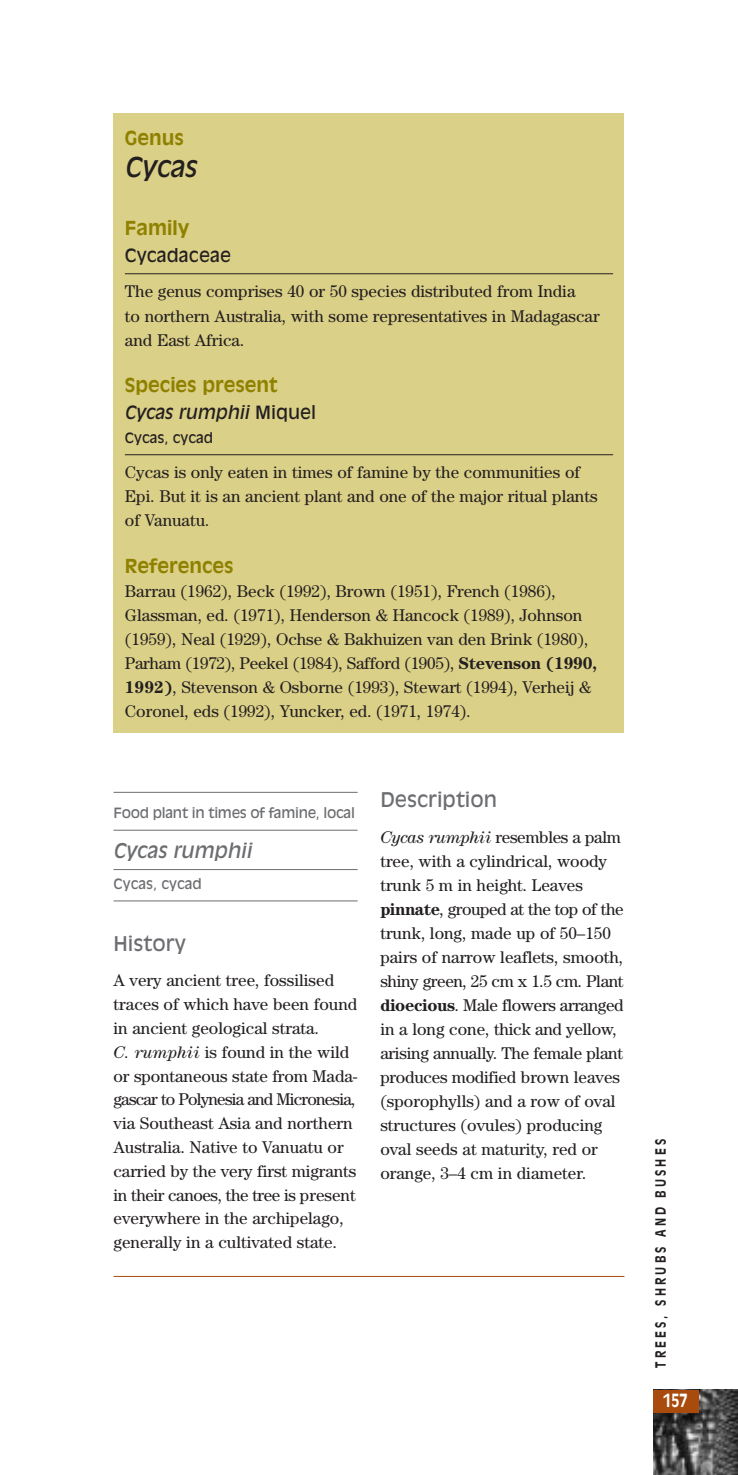
<style>
.page{position:relative;width:738px;height:1475px;background:#fff}
.page>*{position:absolute;margin:0;border:0;box-sizing:border-box;transform-origin:0 0}
.t1{font:italic 27px "Antique Olive";color:#231f20}
.t2{font:20px "Antique Olive";color:#6c6d70}
.t3{font:italic 20px "Antique Olive";color:#6c6d70}
.t4{font:700 19px "Antique Olive";color:#8f8100}
.t5{font:italic 18px "Antique Olive";color:#231f20}
.t6{font:18px "Antique Olive";color:#231f20}
.t7{font:700 18px "Antique Olive";color:#fff;scale:.8 1}
.t8{font:17px/24px "Century";color:#231f20}
.t9{font:14px "Antique Olive";letter-spacing:-.02em;color:#6c6d70}
.t10{font:700 14px "Antique Olive";letter-spacing:.28em;color:#231f20;scale:.8 1}
.t11{font:14px "Antique Olive";color:#6c6d70}
.t12{font:14px "Antique Olive";color:#231f20}
.s1{font-style:normal}
.s2{font-weight:700}
.s3{font-style:italic}
</style>
<div class="page">
<hr style="left:113px;top:791px;width:244px;height:1px;background:#6c6d70">
<hr style="left:113px;top:829px;width:244px;height:1px;background:#6c6d70">
<hr style="left:113px;top:868px;width:244px;height:1px;background:#6c6d70">
<hr style="left:113px;top:900px;width:244px;height:1px;background:#6c6d70">
<img style="left:653px;top:1389px;width:84px;height:85px">
<hr style="left:113px;top:1275px;width:511px;height:1px;background:#a84b0d">
<div style="left:113px;top:113px;width:511px;height:620px;background:#dbd087"></div>
<hr style="left:125px;top:273px;width:487px;height:1px;background:#231f20">
<hr style="left:125px;top:454px;width:487px;height:1px;background:#231f20">
<div style="left:652px;top:1389px;width:45px;height:23px;background:#a84b0d"></div>
<p class="t4" style="left:125px;top:130px;width:61px">Genus</p>
<h1 class="t1" style="left:125px;top:156px;width:74px">Cycas</h1>
<p class="t4" style="left:125px;top:220px;width:66px">Family</p>
<p class="t6" style="left:125px;top:248px;width:108px">Cycadaceae</p>
<p class="t8" style="left:125px;top:281px;width:476px">The genus comprises 40 or 50 species distributed from India<br>to northern Australia, with some representatives in Madagascar and East Africa.</p>
<p class="t4" style="left:125px;top:377px;width:154px">Species present</p>
<p class="t5" style="left:125px;top:405px;width:193px">Cycas rumphii <span class="s1">Miquel</span></p>
<p class="t12" style="left:125px;top:432px;width:90px">Cycas, cycad</p>
<p class="t8" style="left:125px;top:462px;width:474px">Cycas is only eaten in times of famine by the communities of<br>Epi. But it is an ancient plant and one of the major ritual plants of Vanuatu.</p>
<p class="t4" style="left:125px;top:558px;width:110px">References</p>
<p class="t8" style="left:125px;top:581px;width:473px">Barrau (1962), Beck (1992), Brown (1951), French (1986), Glassman, ed. (1971), Henderson &amp; Hancock (1989), Johnson (1959), Neal (1929), Ochse &amp; Bakhuizen van den Brink (1980), Parham (1972), Peekel (1984), Safford (1905), <span class="s2">Stevenson (1990, 1992)</span>, Stevenson &amp; Osborne (1993), Stewart (1994), Verheij &amp; Coronel, eds (1992), Yuncker, ed. (1971, 1974).</p>
<p class="t9" style="left:113px;top:807px;width:243px">Food plant in times of famine, local</p>
<p class="t3" style="left:113px;top:842px;width:140px">Cycas rumphii</p>
<p class="t11" style="left:113px;top:878px;width:90px">Cycas, cycad</p>
<p class="t2" style="left:113px;top:935px;width:74px">History</p>
<p class="t8" style="left:113px;top:969px;width:245px">A very ancient tree, fossilised traces of which have been found in ancient geological strata.<br><span class="s3">C. rumphii</span> is found in the wild or spontaneous state from Mada&shy;gascar to Polynesia and Micronesia, via Southeast Asia and northern<br>Australia. Native to Vanuatu or carried by the very first migrants in their canoes, the tree is present everywhere in the archipelago, generally in a cultivated state.</p>
<p class="t2" style="left:380px;top:791px;width:118px">Description</p>
<p class="t8" style="left:380px;top:826px;width:245px"><span class="s3">Cycas rumphii</span> resembles a palm tree, with a cylindrical, woody trunk 5 m in height. Leaves <span class="s2">pinnate</span>, grouped at the top of the trunk, long, made up of 50–150 pairs of narrow leaflets, smooth, shiny green, 25 cm x 1.5 cm. Plant <span class="s2">dioecious</span>. Male flowers arranged in a long cone, thick and yellow, arising annually. The female plant produces modified brown leaves (sporophylls) and a row of oval structures (ovules) producing oval seeds at maturity, red or orange, 3–4 cm in diameter.</p>
<p class="t10" style="left:654px;top:1367px;width:287px;rotate:-90deg">TREES, SHRUBS AND BUSHES</p>
<p class="t7" style="left:663px;top:1392px;width:32px">157</p>
</div>
